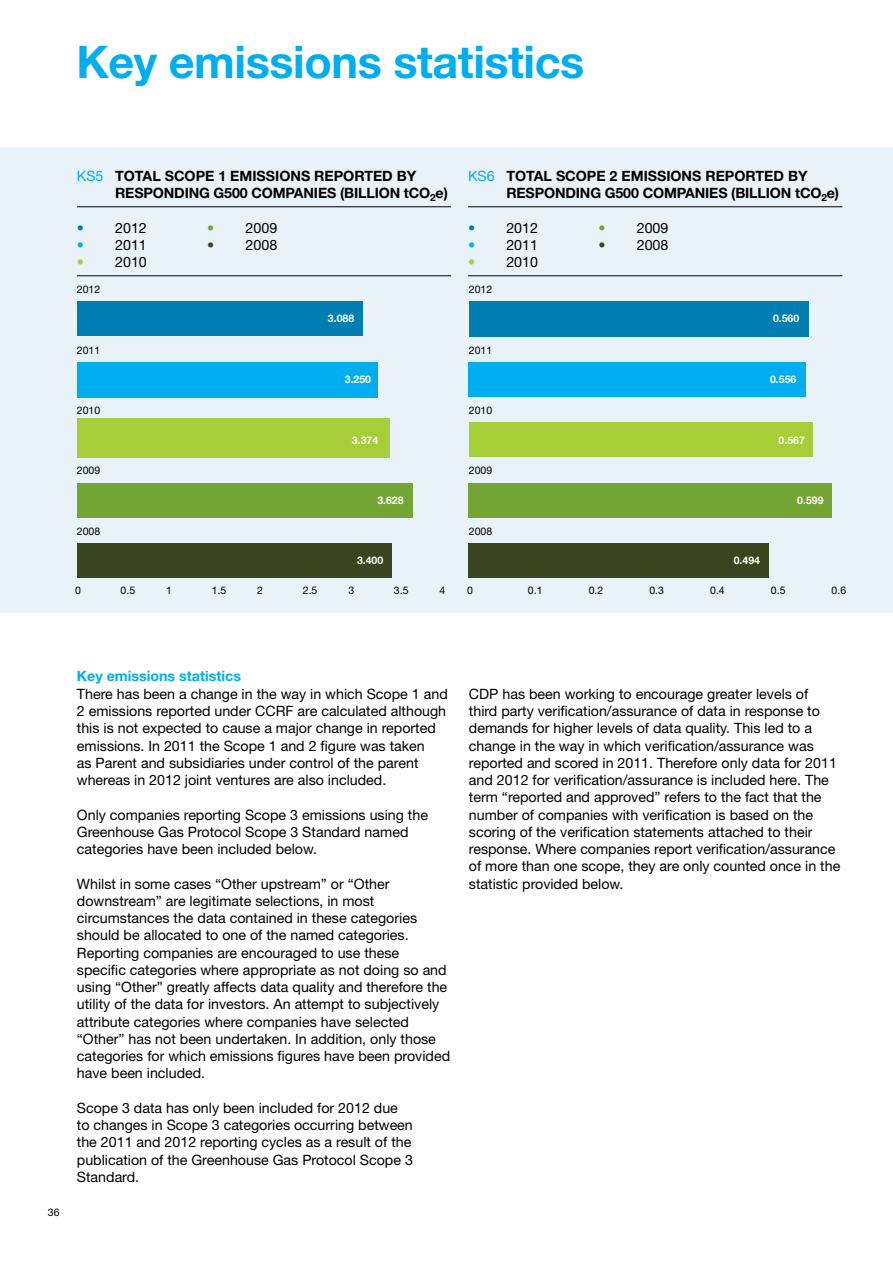
<style>
.page{position:relative;width:893px;height:1263px;background:#fff}
.page>*{position:absolute;margin:0;border:0;box-sizing:border-box;transform-origin:0 0}
.t1{font:700 45px "Helvetica Neue LT Std";letter-spacing:-.01em;color:#00aeef}
.t2{font:14.25px/17.2px "Helvetica Neue LT Std";color:#000}
.t3{font:700 14.25px "Helvetica Neue LT Std";letter-spacing:-.01em;color:#000}
.t4{font:700 14.25px "Helvetica Neue LT Std";color:#00aeef}
.t5{font:10.5px "Helvetica Neue LT Std";color:#000}
.t6{font:700 10.5px "Helvetica Neue LT Std";color:#fff}
.s1{font-weight:400;color:#00aeef}
.s2{color:#007eb1}
.s3{color:#00aeef}
.s4{color:#a6ce39}
.s5{color:#73a534}
.s6{color:#39451e}
</style>
<div class="page">
<hr style="left:892px;top:147px;width:1px;height:1116px;background:#e8f2f8">
<div style="left:0;top:147px;width:893px;height:465px;background:#e8f2f8"></div>
<div style="left:77px;top:543px;width:315px;height:35px;background:#39451e"></div>
<div style="left:467px;top:543px;width:301px;height:35px;background:#39451e"></div>
<div style="left:77px;top:483px;width:336px;height:35px;background:#73a534"></div>
<div style="left:77px;top:418px;width:312px;height:40px;background:#a6ce39"></div>
<div style="left:77px;top:362px;width:301px;height:36px;background:#00aeef"></div>
<div style="left:77px;top:301px;width:286px;height:35px;background:#007eb1"></div>
<hr style="left:77px;top:206px;width:374px;height:1px;background:#000">
<hr style="left:77px;top:275px;width:374px;height:1px;background:#000">
<hr style="left:468px;top:206px;width:374px;height:1px;background:#000">
<hr style="left:468px;top:275px;width:374px;height:1px;background:#000">
<div style="left:469px;top:483px;width:363px;height:35px;background:#73a534"></div>
<div style="left:469px;top:423px;width:344px;height:34px;background:#a6ce39"></div>
<div style="left:469px;top:362px;width:337px;height:35px;background:#00aeef"></div>
<div style="left:469px;top:301px;width:339px;height:35px;background:#007eb1"></div>
<h1 class="t1" style="left:77px;top:34px;width:509px">KEY EMISSIONS STATISTICS</h1>
<p class="t3" style="left:77px;top:167px;width:58px"><span class="s1">KS5</span> TOTAL</p>
<p class="t3" style="left:165px;top:167px;width:21px">SCOPE</p>
<p class="t3" style="left:218px;top:167px;width:22px">1 EMISSIONS</p>
<p class="t3" style="left:314px;top:167px;width:11px">REPORTED</p>
<p class="t3" style="left:397px;top:167px;width:21px">BY</p>
<p class="t3" style="left:115px;top:184px;width:11px">RESPONDING</p>
<p class="t3" style="left:214px;top:184px;width:49px">G500 COMPANIES</p>
<p class="t3" style="left:340px;top:184px;width:13px">(BILLION</p>
<p class="t3" style="left:404px;top:184px;width:45px">TCO<sub>2</sub>E)</p>
<p class="t2" style="left:77px;top:219px;width:71px"><span class="s2">•</span> 2012</p>
<p class="t2" style="left:77px;top:236px;width:71px"><span class="s3">•</span> 2011</p>
<p class="t2" style="left:77px;top:254px;width:71px"><span class="s4">•</span> 2010</p>
<p class="t2" style="left:207px;top:219px;width:71px"><span class="s5">•</span> 2009</p>
<p class="t2" style="left:207px;top:236px;width:71px"><span class="s6">•</span> 2008</p>
<p class="t3" style="left:468px;top:167px;width:58px"><span class="s1">KS6</span> TOTAL</p>
<p class="t3" style="left:556px;top:167px;width:21px">SCOPE</p>
<p class="t3" style="left:610px;top:167px;width:22px">2 EMISSIONS</p>
<p class="t3" style="left:705px;top:167px;width:11px">REPORTED</p>
<p class="t3" style="left:788px;top:167px;width:21px">BY</p>
<p class="t3" style="left:506px;top:184px;width:11px">RESPONDING</p>
<p class="t3" style="left:605px;top:184px;width:49px">G500 COMPANIES</p>
<p class="t3" style="left:731px;top:184px;width:13px">(BILLION</p>
<p class="t3" style="left:795px;top:184px;width:45px">TCO<sub>2</sub>E)</p>
<p class="t2" style="left:468px;top:219px;width:71px"><span class="s2">•</span> 2012</p>
<p class="t2" style="left:468px;top:236px;width:71px"><span class="s3">•</span> 2011</p>
<p class="t2" style="left:468px;top:254px;width:71px"><span class="s4">•</span> 2010</p>
<p class="t2" style="left:598px;top:219px;width:71px"><span class="s5">•</span> 2009</p>
<p class="t2" style="left:598px;top:236px;width:71px"><span class="s6">•</span> 2008</p>
<p class="t5" style="left:77px;top:283px;width:25px">2012</p>
<p class="t5" style="left:469px;top:283px;width:25px">2012</p>
<p class="t6" style="left:328px;top:312px;width:28px">3.088</p>
<p class="t6" style="left:773px;top:312px;width:28px">0.560</p>
<p class="t5" style="left:77px;top:344px;width:25px">2011</p>
<p class="t5" style="left:469px;top:344px;width:25px">2011</p>
<p class="t6" style="left:345px;top:373px;width:28px">3.250</p>
<p class="t6" style="left:770px;top:373px;width:28px">0.556</p>
<p class="t5" style="left:77px;top:404px;width:25px">2010</p>
<p class="t5" style="left:469px;top:404px;width:25px">2010</p>
<p class="t6" style="left:352px;top:434px;width:28px">3.374</p>
<p class="t6" style="left:779px;top:434px;width:28px">0.567</p>
<p class="t5" style="left:77px;top:464px;width:25px">2009</p>
<p class="t5" style="left:469px;top:464px;width:25px">2009</p>
<p class="t6" style="left:377px;top:493px;width:28px">3.628</p>
<p class="t6" style="left:797px;top:493px;width:28px">0.599</p>
<p class="t5" style="left:77px;top:525px;width:25px">2008</p>
<p class="t5" style="left:469px;top:525px;width:25px">2008</p>
<p class="t6" style="left:357px;top:554px;width:28px">3.400</p>
<p class="t6" style="left:734px;top:554px;width:28px">0.494</p>
<p class="t5" style="left:75px;top:584px;width:7px">0</p>
<p class="t5" style="left:121px;top:584px;width:16px">0.5</p>
<p class="t5" style="left:166px;top:584px;width:7px">1</p>
<p class="t5" style="left:212px;top:584px;width:16px">1.5</p>
<p class="t5" style="left:257px;top:584px;width:7px">2</p>
<p class="t5" style="left:303px;top:584px;width:16px">2.5</p>
<p class="t5" style="left:348px;top:584px;width:7px">3</p>
<p class="t5" style="left:394px;top:584px;width:16px">3.5</p>
<p class="t5" style="left:439px;top:584px;width:7px">4</p>
<p class="t5" style="left:467px;top:584px;width:7px">0</p>
<p class="t5" style="left:528px;top:584px;width:16px">0.1</p>
<p class="t5" style="left:589px;top:584px;width:16px">0.2</p>
<p class="t5" style="left:649px;top:584px;width:16px">0.3</p>
<p class="t5" style="left:710px;top:584px;width:16px">0.4</p>
<p class="t5" style="left:771px;top:584px;width:16px">0.5</p>
<p class="t5" style="left:832px;top:584px;width:16px">0.6</p>
<p class="t5" style="left:48px;top:1206px;width:13px">36</p>
<p class="t4" style="left:77px;top:667px;width:166px">KEY EMISSIONS STATISTICS</p>
<p class="t2" style="left:77px;top:685px;width:372px">There has been a change in the way in which Scope 1 and 2 emissions reported under CCRF are calculated although this is not expected to cause a major change in reported emissions. In 2011 the Scope 1 and 2 figure was taken<br>as Parent and subsidiaries under control of the parent whereas in 2012 joint ventures are also included.</p>
<p class="t2" style="left:77px;top:806px;width:353px">Only companies reporting Scope 3 emissions using the<br>Greenhouse Gas Protocol Scope 3 Standard named categories have been included below.</p>
<p class="t2" style="left:77px;top:875px;width:375px">Whilst in some cases “Other upstream” or “Other downstream” are legitimate selections, in most circumstances the data contained in these categories should be allocated to one of the named categories.<br>Reporting companies are encouraged to use these specific categories where appropriate as not doing so and using “Other” greatly affects data quality and therefore the utility of the data for investors. An attempt to subjectively attribute categories where companies have selected “Other” has not been undertaken. In addition, only those categories for which emissions figures have been provided have been included.</p>
<p class="t2" style="left:77px;top:1099px;width:337px">Scope 3 data has only been included for 2012 due to changes in Scope 3 categories occurring between the 2011 and 2012 reporting cycles as a result of the publication of the Greenhouse Gas Protocol Scope 3<br>Standard.</p>
<p class="t2" style="left:469px;top:685px;width:373px">CDP has been working to encourage greater levels of third party verification/assurance of data in response to demands for higher levels of data quality. This led to a change in the way in which verification/assurance was reported and scored in 2011. Therefore only data for 2011 and 2012 for verification/assurance is included here. The term “reported and approved” refers to the fact that the number of companies with verification is based on the scoring of the verification statements attached to their response. Where companies report verification/assurance of more than one scope, they are only counted once in the statistic provided below.</p>
</div>
